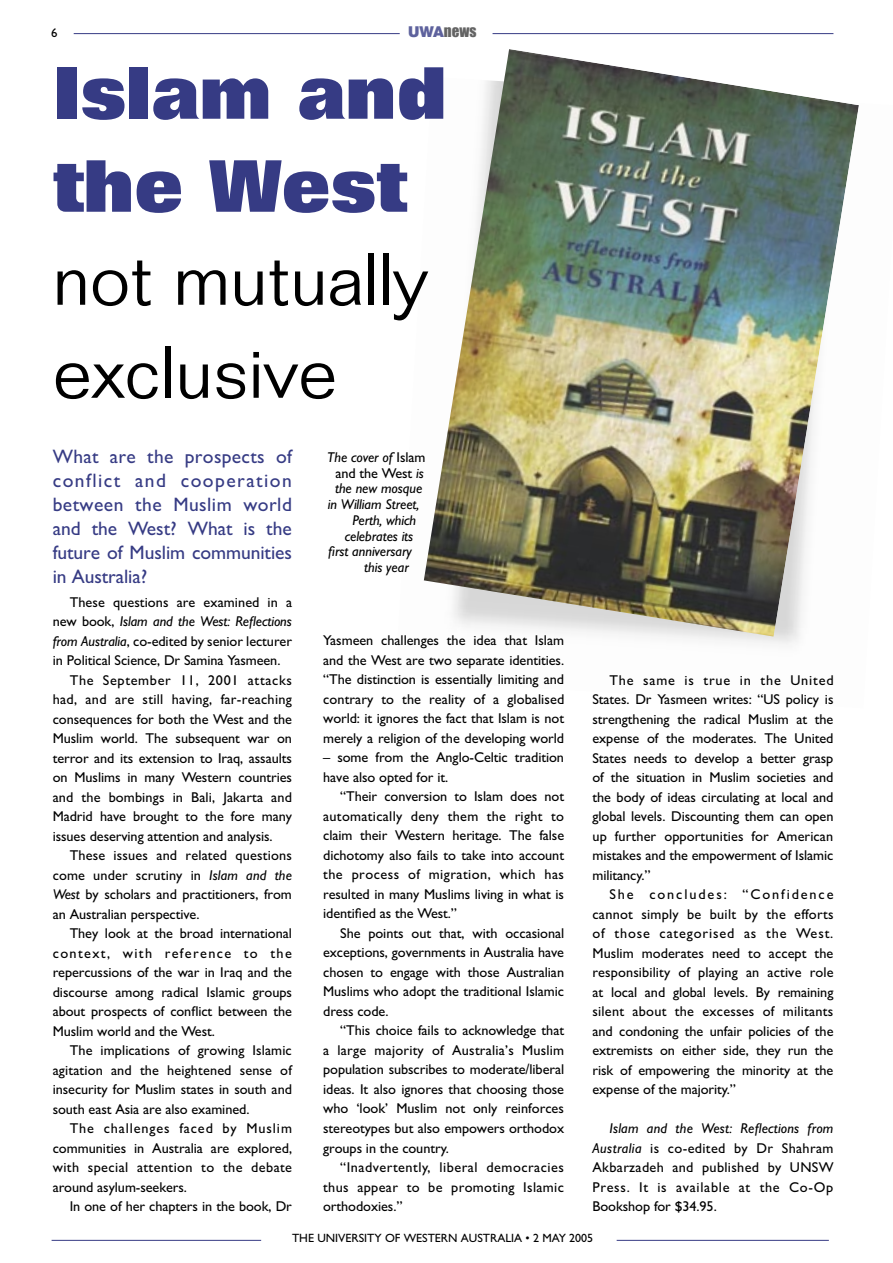
<style>
.page{position:relative;width:893px;height:1263px;background:#fff}
.page>*{position:absolute;margin:0;border:0;box-sizing:border-box;transform-origin:0 0}
.t1{font:300 72px/93px "Folio";color:#000}
.t2{font:800 72px/93px "Folio";color:#363b84}
.t3{font:19.5px/24px "Gentle Sans";letter-spacing:-.005em;color:#363b84;text-align:justify}
.t4{font:15px "Impact";color:#636363}
.t5{font:14.25px/19.5px "Gentle Sans";letter-spacing:-.005em;color:#000;text-align:justify}
.t6{font:italic 14.25px "Gentle Sans";letter-spacing:-.005em;color:#000}
.t7{font:14.25px "Gentle Sans";letter-spacing:.02em;color:#000}
.t8{font:14.25px "Gentle Sans";letter-spacing:.03em;color:#000}
.t9{font:14.25px "Gentle Sans";letter-spacing:.015em;color:#000}
.t10{font:14.25px "Gentle Sans";letter-spacing:.045em;color:#000}
.t11{font:14.25px "Gentle Sans";letter-spacing:.095em;color:#000}
.t12{font:14.25px "Gentle Sans";letter-spacing:.06em;color:#000}
.t13{font:12.75px "Gentle Sans";color:#000}
.t14{font:12px "Gentle Sans";color:#000}
.s1{font-family:"Helvetica Neue";font-weight:900;color:#5e629d}
.s2{font-style:normal}
.s3{font-style:italic}
</style>
<div class="page">
<img style="left:424px;top:49px;width:435px;height:587px">
<hr style="left:493px;top:33px;width:340px;height:1px;background:#363b84">
<hr style="left:74px;top:33px;width:326px;height:1px;background:#363b84">
<hr style="left:617px;top:1240px;width:212px;height:1px;background:#363b84">
<hr style="left:52px;top:1240px;width:209px;height:1px;background:#363b84">
<p class="t13" style="left:51px;top:26px;width:8px">6</p>
<p class="t4" style="left:408px;top:22px;width:70px"><span class="s1">UWA</span>NEWS</p>
<h1 class="t2" style="left:53px;top:48px;width:396px">Islam and the West</h1>
<h1 class="t1" style="left:53px;top:233px;width:376px">not mutually exclusive</h1>
<h2 class="t3" style="left:53px;top:444px;width:241px">What are the prospects of conflict and cooperation between the Muslim world and the West? What is the future of Muslim communities in Australia?</h2>
<p class="t5" style="left:70px;top:592px;width:224px">These questions are examined in a</p>
<p class="t6" style="left:53px;top:613px;width:241px"><span class="s2">new book,</span> Islam and the West: Reflections</p>
<p class="t5" style="left:53px;top:631px;width:241px"><span class="s3">from Australia</span>, co-edited by senior lecturer</p>
<p class="t5" style="left:53px;top:650px;width:229px">in Political Science, Dr Samina Yasmeen.</p>
<p class="t10" style="left:70px;top:672px;width:224px">The September 11, 2001 attacks</p>
<p class="t7" style="left:53px;top:691px;width:241px">had, and are still having, far-reaching</p>
<p class="t5" style="left:53px;top:709px;width:241px">consequences for both the West and the</p>
<p class="t5" style="left:53px;top:728px;width:241px">Muslim world. The subsequent war on</p>
<p class="t5" style="left:53px;top:748px;width:241px">terror and its extension to Iraq, assaults</p>
<p class="t5" style="left:53px;top:767px;width:241px">on Muslims in many Western countries</p>
<p class="t5" style="left:53px;top:787px;width:241px">and the bombings in Bali, Jakarta and</p>
<p class="t5" style="left:53px;top:806px;width:241px">Madrid have brought to the fore many</p>
<p class="t5" style="left:53px;top:826px;width:221px">issues deserving attention and analysis.</p>
<p class="t9" style="left:70px;top:847px;width:224px">These issues and related questions</p>
<p class="t5" style="left:53px;top:865px;width:241px">come under scrutiny in <span class="s3">Islam and the</span></p>
<p class="t5" style="left:53px;top:884px;width:241px"><span class="s3">West</span> by scholars and practitioners, from</p>
<p class="t5" style="left:53px;top:904px;width:148px">an Australian perspective.</p>
<p class="t5" style="left:70px;top:923px;width:224px">They look at the broad international</p>
<p class="t11" style="left:53px;top:945px;width:241px">context, with reference to the</p>
<p class="t5" style="left:53px;top:962px;width:241px">repercussions of the war in Iraq and the</p>
<p class="t5" style="left:53px;top:982px;width:241px">discourse among radical Islamic groups</p>
<p class="t5" style="left:53px;top:1001px;width:241px">about prospects of conflict between the</p>
<p class="t5" style="left:53px;top:1021px;width:164px">Muslim world and the West.</p>
<p class="t5" style="left:70px;top:1040px;width:224px">The implications of growing Islamic</p>
<p class="t5" style="left:53px;top:1060px;width:241px">agitation and the heightened sense of</p>
<p class="t5" style="left:53px;top:1079px;width:241px">insecurity for Muslim states in south and</p>
<p class="t5" style="left:53px;top:1099px;width:198px">south east Asia are also examined.</p>
<p class="t12" style="left:70px;top:1120px;width:224px">The challenges faced by Muslim</p>
<p class="t5" style="left:53px;top:1138px;width:241px">communities in Australia are explored,</p>
<p class="t8" style="left:53px;top:1159px;width:241px">with special attention to the debate</p>
<p class="t5" style="left:53px;top:1177px;width:136px">around asylum-seekers.</p>
<p class="t5" style="left:70px;top:1196px;width:224px">In one of her chapters in the book, Dr</p>
<p class="t6" style="left:327px;top:449px;width:100px">The cover of <span class="s2">Islam</span></p>
<p class="t5" style="left:335px;top:463px;width:90px">and the West <span class="s3">is</span></p>
<p class="t6" style="left:335px;top:480px;width:89px">the new mosque</p>
<p class="t6" style="left:328px;top:496px;width:93px">in William Street,</p>
<p class="t6" style="left:352px;top:512px;width:65px">Perth, which</p>
<p class="t6" style="left:345px;top:528px;width:70px">celebrates its</p>
<p class="t6" style="left:328px;top:543px;width:85px">first anniversary</p>
<p class="t6" style="left:364px;top:559px;width:46px">this year</p>
<p class="t5" style="left:323px;top:631px;width:243px">Yasmeen challenges the idea that Islam and the West are two separate identities. “The distinction is essentially limiting and contrary to the reality of a globalised world: it ignores the fact that Islam is not merely a religion of the developing world</p>
<p class="t5" style="left:323px;top:748px;width:242px">– some from the Anglo-Celtic tradition have also opted for it.</p>
<p class="t5" style="left:323px;top:787px;width:242px;text-indent:17px">“Their conversion to Islam does not automatically deny them the right to claim their Western heritage. The false dichotomy also fails to take into account the process of migration, which has resulted in many Muslims living in what is identified as the West.”</p>
<p class="t5" style="left:323px;top:923px;width:243px;text-indent:17px">She points out that, with occasional exceptions, governments in Australia have chosen to engage with those Australian Muslims who adopt the traditional Islamic dress code.</p>
<p class="t5" style="left:323px;top:1021px;width:243px;text-indent:17px">“This choice fails to acknowledge that a large majority of Australia’s Muslim population subscribes to moderate/liberal ideas. It also ignores that choosing those who ‘look’ Muslim not only reinforces stereotypes but also empowers orthodox groups in the country.</p>
<p class="t5" style="left:323px;top:1157px;width:242px;text-indent:17px">“Inadvertently, liberal democracies thus appear to be promoting Islamic orthodoxies.”</p>
<p class="t5" style="left:592px;top:670px;width:243px;text-indent:17px">The same is true in the United States. Dr Yasmeen writes: “US policy is strengthening the radical Muslim at the expense of the moderates. The United States needs to develop a better grasp of the situation in Muslim societies and the body of ideas circulating at local and global levels. Discounting them can open up further opportunities for American mistakes and the empowerment of Islamic militancy.”</p>
<p class="t5" style="left:592px;top:884px;width:243px;text-indent:17px">She concludes: “Confidence cannot simply be built by the efforts of those categorised as the West.<br>Muslim moderates need to accept the responsibility of playing an active role at local and global levels. By remaining silent about the excesses of militants and condoning the unfair policies of the extremists on either side, they run the risk of empowering the minority at the expense of the majority.”</p>
<p class="t5" style="left:592px;top:1118px;width:243px;text-indent:17px"><span class="s3">Islam and the West: Reflections from Australia</span> is co-edited by Dr Shahram Akbarzadeh and published by UNSW Press. It is available at the Co-Op Bookshop for $34.95.</p>
<p class="t14" style="left:292px;top:1231px;width:303px">THE UNIVERSITY OF WESTERN AUSTRALIA • 2 MAY 2005</p>
</div>
